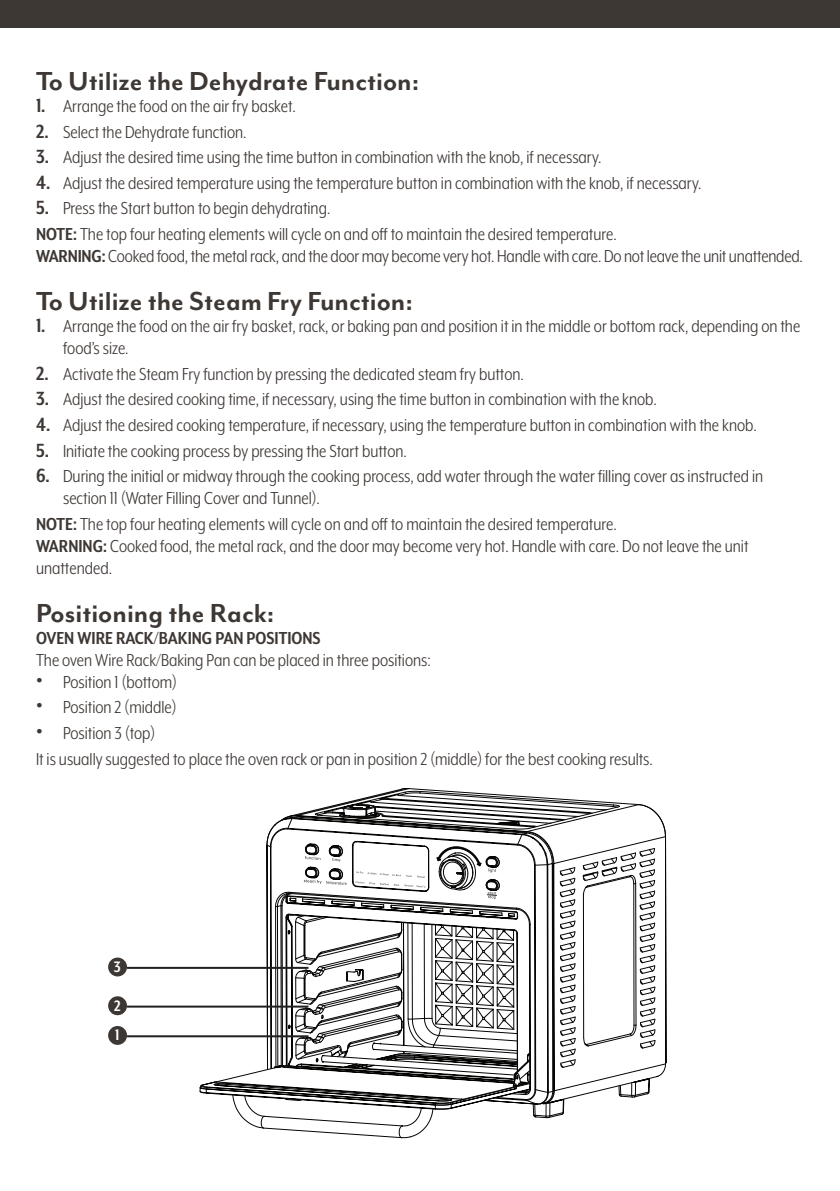
<style>
.page{position:relative;width:840px;height:1191px;background:#fff}
.page>*{position:absolute;margin:0;border:0;box-sizing:border-box;transform-origin:0 0}
.t1{font:700 30px "Mr Eaves Mod OT";color:#3e3835}
.t2{font:20px/22px "Mr Eaves XL Mod Nar OT";color:#3e3835}
.t3{font:700 20px "Mr Eaves XL Mod Nar OT";color:#3e3835}
.t4{font:700 17.4px "Mr Eaves XL Mod Nar OT";color:#fff}
.s1{font-weight:700;font-size:22px}
.s2{font-weight:700}
.s3{font-weight:700;font-size:28px}
</style>
<div class="page">
<div style="left:0;top:0;width:839px;height:28px;background:#3e3835"></div>
<svg style="left:665px;top:836px;width:2px;height:233px"></svg>
<svg style="left:199px;top:1084px;width:8px;height:9px"></svg>
<svg style="left:213px;top:788px;width:452px;height:351px"></svg>
<hr style="left:127px;top:1035px;width:181px;height:2px;background:#231f20">
<div style="left:108px;top:1026px;width:19px;height:19px;background:#3e3835;border-radius:50%"></div>
<hr style="left:127px;top:1005px;width:181px;height:2px;background:#231f20">
<div style="left:108px;top:996px;width:19px;height:19px;background:#3e3835;border-radius:50%"></div>
<hr style="left:127px;top:967px;width:181px;height:2px;background:#231f20">
<div style="left:108px;top:957px;width:19px;height:19px;background:#3e3835;border-radius:50%"></div>
<p class="t1" style="left:36px;top:64px;width:384px">To Utilize the Dehydrate Function:</p>
<p class="t2" style="left:36px;top:95px;width:261px"><span class="s1">1.</span> Arrange the food on the air fry basket.</p>
<p class="t2" style="left:36px;top:120px;width:212px"><span class="s1">2.</span> Select the Dehydrate function.</p>
<p class="t2" style="left:36px;top:146px;width:566px"><span class="s1">3.</span> Adjust the desired time using the time button in combination with the knob, if necessary.</p>
<p class="t2" style="left:36px;top:171px;width:666px"><span class="s1">4.</span> Adjust the desired temperature using the temperature button in combination with the knob, if necessary.</p>
<p class="t2" style="left:36px;top:197px;width:295px"><span class="s1">5.</span> Press the Start button to begin dehydrating.</p>
<p class="t2" style="left:36px;top:223px;width:582px"><span class="s2">NOTE:</span> The top four heating elements will cycle on and off to maintain the desired temperature.</p>
<p class="t2" style="left:36px;top:245px;width:768px"><span class="s2">WARNING:</span> Cooked food, the metal rack, and the door may become very hot. Handle with care. Do not leave the unit unattended.</p>
<p class="t1" style="left:36px;top:284px;width:378px">To Utilize the Steam Fry Function:</p>
<p class="t2" style="left:63px;top:315px;width:738px;text-indent:-27px"><span class="s1">1.</span> Arrange the food on the air fry basket, rack, or baking pan and position it in the middle or bottom rack, depending on the food’s size.</p>
<p class="t2" style="left:36px;top:362px;width:489px"><span class="s1">2.</span> Activate the Steam Fry function by pressing the dedicated steam fry button.</p>
<p class="t2" style="left:36px;top:388px;width:622px"><span class="s1">3.</span> Adjust the desired cooking time, if necessary, using the time button in combination with the knob.</p>
<p class="t2" style="left:36px;top:413px;width:721px"><span class="s1">4.</span> Adjust the desired cooking temperature, if necessary, using the temperature button in combination with the knob.</p>
<p class="t2" style="left:36px;top:439px;width:372px"><span class="s1">5.</span> Initiate the cooking process by pressing the Start button.</p>
<p class="t2" style="left:63px;top:465px;width:701px;text-indent:-27px"><span class="s1">6.</span> During the initial or midway through the cooking process, add water through the water filling cover as instructed in section 11 (Water Filling Cover and Tunnel).</p>
<p class="t2" style="left:36px;top:512px;width:582px"><span class="s2">NOTE:</span> The top four heating elements will cycle on and off to maintain the desired temperature.</p>
<p class="t2" style="left:36px;top:534px;width:713px"><span class="s2">WARNING:</span> Cooked food, the metal rack, and the door may become very hot. Handle with care. Do not leave the unit unattended.</p>
<p class="t1" style="left:36px;top:596px;width:240px">Positioning the Rack:</p>
<p class="t3" style="left:36px;top:627px;width:286px">OVEN WIRE RACK/BAKING PAN POSITIONS</p>
<p class="t2" style="left:36px;top:648px;width:396px">The oven Wire Rack/Baking Pan can be placed in three positions:</p>
<p class="t2" style="left:36px;top:670px;width:142px"><span class="s3">•</span> Position 1 (bottom)</p>
<p class="t2" style="left:36px;top:696px;width:142px"><span class="s3">•</span> Position 2 (middle)</p>
<p class="t2" style="left:36px;top:721px;width:121px"><span class="s3">•</span> Position 3 (top)</p>
<p class="t2" style="left:36px;top:747px;width:618px">It is usually suggested to place the oven rack or pan in position 2 (middle) for the best cooking results.</p>
<p class="t4" style="left:114px;top:957px;width:8px">3</p>
<p class="t4" style="left:114px;top:996px;width:8px">2</p>
<p class="t4" style="left:115px;top:1026px;width:6px">1</p>
</div>
